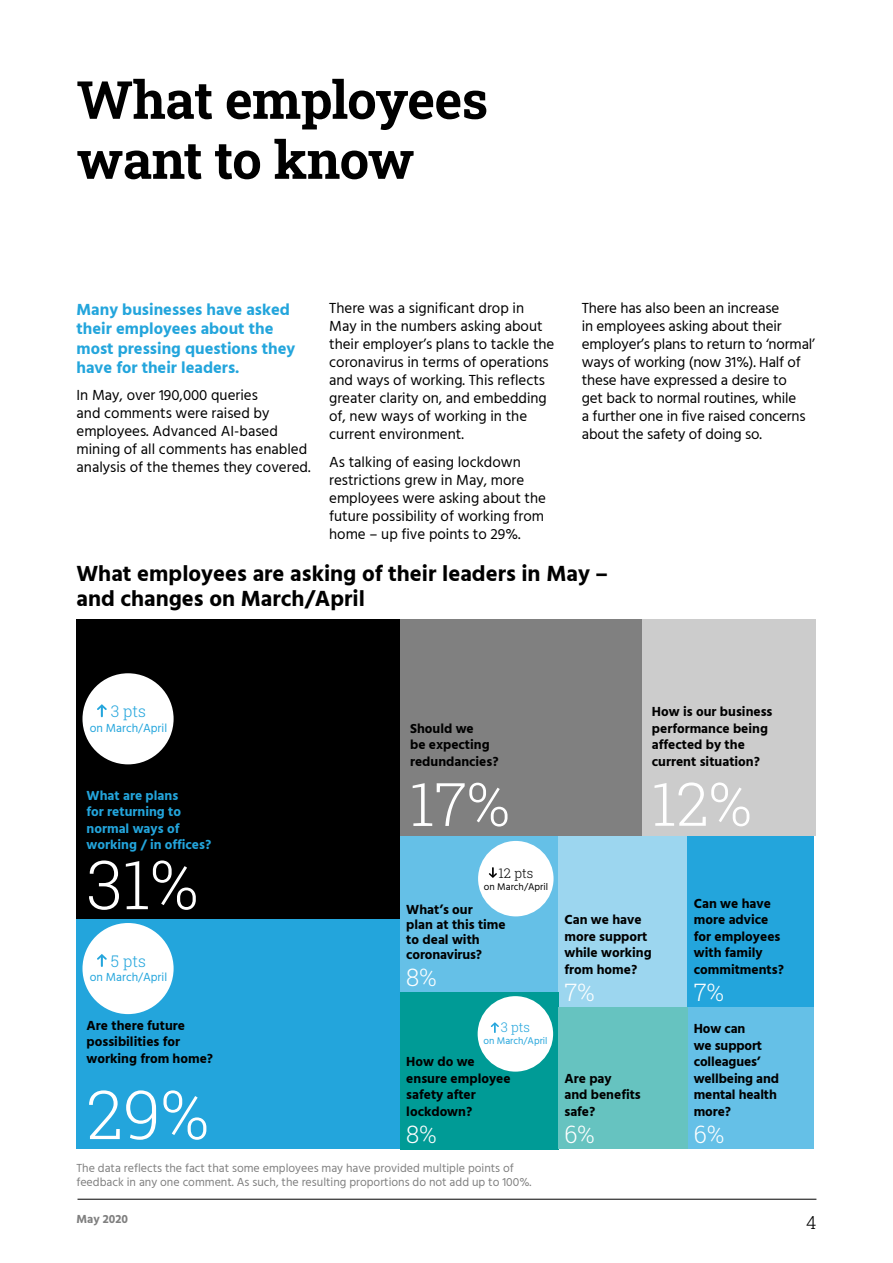
<style>
.page{position:relative;width:893px;height:1263px;background:#fff}
.page>*{position:absolute;margin:0;border:0;box-sizing:border-box;transform-origin:0 0}
.t1{font:300 67.5px "Roboto Slab";color:#fff}
.t2{font:300 60px "Roboto Slab";color:#fff}
.Heading_small{font:52.5px/60px "Roboto Slab";letter-spacing:-.01em;color:#000}
.t3{font:300 24px "Roboto Slab";color:#fff}
.Subheader{font:700 22.5px/25.5px "Hind";color:#000}
.t4{font:300 18px "Roboto Slab";color:#000}
.Lead_para{font:700 16.5px/19.5px "Hind";color:#23a5dc}
.t5{font:300 16.05px "Roboto Slab";color:#23a5dc}
.Body{font:15px/18px "Hind";color:#000}
.t6{font:700 13.5px/16.5px "Hind";color:#000}
.t7{font:700 13.5px/16.5px "Hind";color:#23a5dc}
.t8{font:300 13.2px "Roboto Slab";color:#000}
.t9{font:300 13.2px "Roboto Slab";color:#23a5dc}
.Footer{font:12px/14.4px "Hind";color:#808080}
.t10{font:12px "Hind";color:#23a5dc}
.t11{font:700 12px "Hind";color:#808080}
.t12{font:9.9px "Hind";color:#000}
.t13{font:9.9px "Hind";color:#23a5dc}
</style>
<div class="page">
<div style="left:76px;top:619px;width:324px;height:300px;background:#000"></div>
<div style="left:400px;top:619px;width:242px;height:217px;background:#808080"></div>
<div style="left:400px;top:836px;width:158px;height:156px;background:#65c0e7"></div>
<div style="left:558px;top:836px;width:129px;height:171px;background:#9cd6ef"></div>
<div style="left:687px;top:836px;width:127px;height:171px;background:#23a5dc"></div>
<div style="left:400px;top:992px;width:158px;height:157px;background:#009b96"></div>
<div style="left:687px;top:1007px;width:127px;height:142px;background:#65c0e7"></div>
<div style="left:558px;top:1007px;width:129px;height:142px;background:#66c3c0"></div>
<div style="left:642px;top:619px;width:173px;height:217px;background:#ccc"></div>
<div style="left:76px;top:919px;width:324px;height:230px;background:#23a5dc"></div>
<div style="left:478px;top:841px;width:76px;height:75px;background:#fff;border-radius:50%"></div>
<svg style="left:489px;top:867px;width:8px;height:11px"></svg>
<div style="left:478px;top:996px;width:75px;height:75px;background:#fff;border-radius:50%"></div>
<svg style="left:491px;top:1022px;width:8px;height:11px"></svg>
<div style="left:82px;top:673px;width:92px;height:91px;background:#fff;border-radius:50%"></div>
<div style="left:82px;top:923px;width:92px;height:91px;background:#fff;border-radius:50%"></div>
<svg style="left:97px;top:704px;width:10px;height:13px"></svg>
<svg style="left:97px;top:954px;width:10px;height:13px"></svg>
<hr style="left:78px;top:1199px;width:738px;height:1px;background:#000">
<p class="Heading_small" style="left:77px;top:68px;width:413px">What employees want to know</p>
<p class="Lead_para" style="left:77px;top:299px;width:220px">Many businesses have asked their employees about the most pressing questions they have for their leaders.</p>
<p class="Body" style="left:77px;top:387px;width:235px">In May, over 190,000 queries<br>and comments were raised by employees. Advanced AI-based mining of all comments has enabled analysis of the themes they covered.</p>
<p class="Body" style="left:329px;top:300px;width:227px">There was a significant drop in<br>May in the numbers asking about their employer’s plans to tackle the coronavirus in terms of operations and ways of working. This reflects greater clarity on, and embedding of, new ways of working in the current environment.</p>
<p class="Body" style="left:329px;top:454px;width:218px">As talking of easing lockdown restrictions grew in May, more employees were asking about the future possibility of working from home – up five points to 29%.</p>
<p class="Body" style="left:582px;top:300px;width:235px">There has also been an increase<br>in employees asking about their employer’s plans to return to ‘normal’ ways of working (now 31%). Half of these have expressed a desire to<br>get back to normal routines, while<br>a further one in five raised concerns about the safety of doing so.</p>
<p class="Subheader" style="left:76px;top:560px;width:533px">What employees are asking of their leaders in May – and changes on March/April</p>
<p class="t5" style="left:111px;top:700px;width:37px">3 pts</p>
<p class="t10" style="left:90px;top:720px;width:79px">on March/April</p>
<p class="t7" style="left:87px;top:787px;width:93px">What are plans</p>
<p class="t7" style="left:87px;top:803px;width:126px">for returning to normal ways of working / in offices?</p>
<p class="t1" style="left:87px;top:838px;width:113px">31%</p>
<p class="t5" style="left:111px;top:950px;width:37px">5 pts</p>
<p class="t10" style="left:90px;top:969px;width:79px">on March/April</p>
<p class="t6" style="left:87px;top:1017px;width:128px">Are there future possibilities for working from home?</p>
<p class="t1" style="left:87px;top:1068px;width:124px">29%</p>
<p class="t6" style="left:410px;top:720px;width:90px">Should we<br>be expecting redundancies?</p>
<p class="t2" style="left:410px;top:763px;width:101px">17%</p>
<p class="t8" style="left:499px;top:864px;width:36px">12 pts</p>
<p class="t12" style="left:484px;top:880px;width:66px">on March/April</p>
<p class="t6" style="left:406px;top:901px;width:101px;line-height:15px">What’s our<br>plan at this time to deal with coronavirus?</p>
<p class="t3" style="left:406px;top:960px;width:32px">8%</p>
<p class="t9" style="left:501px;top:1018px;width:31px">3 pts</p>
<p class="t13" style="left:483px;top:1034px;width:66px">on March/April</p>
<p class="t6" style="left:406px;top:1053px;width:106px">How do we ensure employee safety after lockdown?</p>
<p class="t3" style="left:406px;top:1118px;width:32px">8%</p>
<p class="t6" style="left:652px;top:703px;width:122px">How is our business performance being affected by the current situation?</p>
<p class="t2" style="left:652px;top:763px;width:101px">12%</p>
<p class="t6" style="left:564px;top:911px;width:89px">Can we have more support while working from home?</p>
<p class="t3" style="left:564px;top:976px;width:32px">7%</p>
<p class="t6" style="left:564px;top:1070px;width:78px">Are pay<br>and benefits safe?</p>
<p class="t3" style="left:564px;top:1118px;width:32px">6%</p>
<p class="t6" style="left:694px;top:895px;width:92px">Can we have more advice for employees with family commitments?</p>
<p class="t3" style="left:694px;top:976px;width:32px">7%</p>
<p class="t6" style="left:694px;top:1020px;width:87px">How can<br>we support colleagues’ wellbeing and mental health more?</p>
<p class="t3" style="left:694px;top:1118px;width:32px">6%</p>
<p class="Footer" style="left:76px;top:1161px;width:457px">The data reflects the fact that some employees may have provided multiple points of feedback in any one comment. As such, the resulting proportions do not add up to 100%.</p>
<p class="t11" style="left:77px;top:1211px;width:53px">May 2020</p>
<p class="t4" style="left:806px;top:1210px;width:12px">4</p>
</div>
